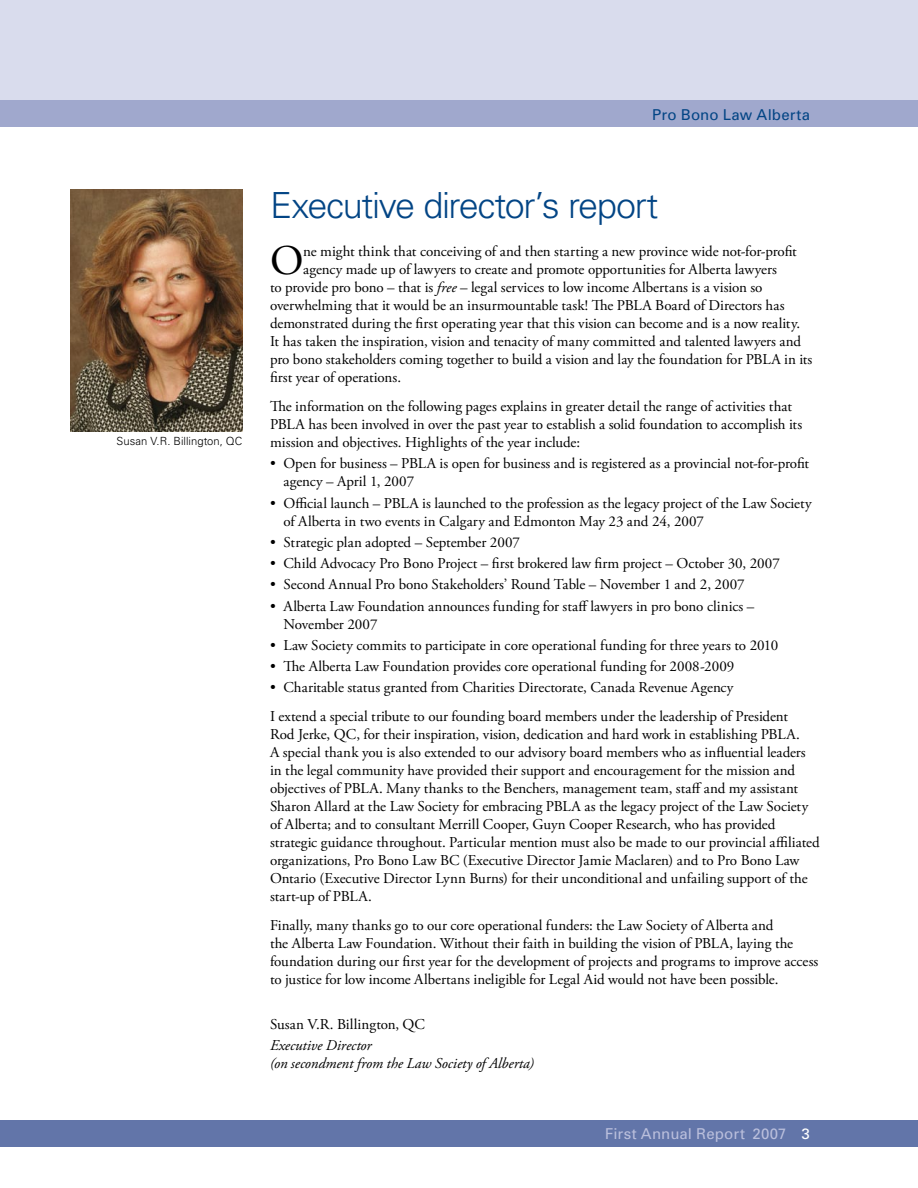
<style>
.page{position:relative;width:918px;height:1188px;background:#fff}
.page>*{position:absolute;margin:0;border:0;box-sizing:border-box;transform-origin:0 0}
.t1{font:42.15px "Adobe Garamond Pro";color:#000}
.t2{font:300 36px "Univers";letter-spacing:-.035em;color:#034585}
.t3{font:15px/18px "Adobe Garamond Pro";color:#000}
.t4{font:italic 15px/18px "Adobe Garamond Pro";color:#000}
.t5{font:15px "Univers";letter-spacing:.005em;color:#babfdc}
.t6{font:15px "Univers";letter-spacing:.01em;color:#034585}
.t7{font:300 11.25px "Univers";color:#000}
.s1{font-style:italic}
</style>
<div class="page">
<div style="left:0;top:1120px;width:918px;height:28px;background:#6275a9"></div>
<div style="left:0;top:0;width:918px;height:122px;background:#d9dced"></div>
<div style="left:0;top:100px;width:918px;height:28px;background:#a0a8cd"></div>
<img style="left:71px;top:189px;width:172px;height:243px">
<p class="t6" style="left:652px;top:105px;width:159px">Pro Bono Law Alberta</p>
<p class="t7" style="left:117px;top:434px;width:127px">Susan V.R. Billington, QC</p>
<h2 class="t2" style="left:270px;top:184px;width:390px">Executive director’s report</h2>
<h1 class="t1" style="left:270px;top:236px;width:35px">O</h1>
<p class="t3" style="left:303px;top:243px;width:495px">ne might think that conceiving of and then starting a new province wide not-for-profit</p>
<p class="t3" style="left:303px;top:261px;width:475px">agency made up of lawyers to create and promote opportunities for Alberta lawyers</p>
<p class="t3" style="left:270px;top:279px;width:494px">to provide pro bono – that is <span class="s1">free</span> – legal services to low income Albertans is a vision so</p>
<p class="t3" style="left:270px;top:297px;width:516px">overwhelming that it would be an insurmountable task! The PBLA Board of Directors has</p>
<p class="t3" style="left:270px;top:315px;width:532px">demonstrated during the first operating year that this vision can become and is a now reality.</p>
<p class="t3" style="left:270px;top:333px;width:533px">It has taken the inspiration, vision and tenacity of many committed and talented lawyers and</p>
<p class="t3" style="left:270px;top:351px;width:544px">pro bono stakeholders coming together to build a vision and lay the foundation for PBLA in its</p>
<p class="t3" style="left:270px;top:369px;width:133px">first year of operations.</p>
<p class="t3" style="left:270px;top:398px;width:534px">The information on the following pages explains in greater detail the range of activities that<br>PBLA has been involved in over the past year to establish a solid foundation to accomplish its mission and objectives. Highlights of the year include:</p>
<p class="t3" style="left:284px;top:455px;width:527px;text-indent:-14px">• Open for business – PBLA is open for business and is registered as a provincial not-for-profit agency – April 1, 2007</p>
<p class="t3" style="left:284px;top:494px;width:530px;text-indent:-14px">• Official launch – PBLA is launched to the profession as the legacy project of the Law Society of Alberta in two events in Calgary and Edmonton May 23 and 24, 2007</p>
<p class="t3" style="left:270px;top:534px;width:251px">• Strategic plan adopted – September 2007</p>
<p class="t3" style="left:270px;top:555px;width:511px">• Child Advocacy Pro Bono Project – first brokered law firm project – October 30, 2007</p>
<p class="t3" style="left:270px;top:576px;width:476px">• Second Annual Pro bono Stakeholders’ Round Table – November 1 and 2, 2007</p>
<p class="t3" style="left:284px;top:597px;width:472px;text-indent:-14px">• Alberta Law Foundation announces funding for staff lawyers in pro bono clinics –<br>November 2007</p>
<p class="t3" style="left:270px;top:637px;width:510px">• Law Society commits to participate in core operational funding for three years to 2010</p>
<p class="t3" style="left:270px;top:658px;width:466px">• The Alberta Law Foundation provides core operational funding for 2008-2009</p>
<p class="t3" style="left:270px;top:674px;width:520px;line-height:28.8px">• Charitable status granted from Charities Directorate, Canada Revenue Agency<br>I extend a special tribute to our founding board members under the leadership of President</p>
<p class="t3" style="left:270px;top:726px;width:551px">Rod Jerke, QC, for their inspiration, vision, dedication and hard work in establishing PBLA.<br>A special thank you is also extended to our advisory board members who as influential leaders in the legal community have provided their support and encouragement for the mission and objectives of PBLA. Many thanks to the Benchers, management team, staff and my assistant Sharon Allard at the Law Society for embracing PBLA as the legacy project of the Law Society of Alberta; and to consultant Merrill Cooper, Guyn Cooper Research, who has provided strategic guidance throughout. Particular mention must also be made to our provincial affiliated organizations, Pro Bono Law BC (Executive Director Jamie Maclaren) and to Pro Bono Law Ontario (Executive Director Lynn Burns) for their unconditional and unfailing support of the start-up of PBLA.</p>
<p class="t3" style="left:270px;top:917px;width:550px">Finally, many thanks go to our core operational funders: the Law Society of Alberta and<br>the Alberta Law Foundation. Without their faith in building the vision of PBLA, laying the foundation during our first year for the development of projects and programs to improve access to justice for low income Albertans ineligible for Legal Aid would not have been possible.</p>
<p class="t3" style="left:270px;top:1016px;width:156px">Susan V.R. Billington, QC</p>
<p class="t4" style="left:270px;top:1037px;width:265px">Executive Director<br>(on secondment from the Law Society of Alberta)</p>
<p class="t5" style="left:605px;top:1125px;width:183px">First Annual Report 2007</p>
</div>
